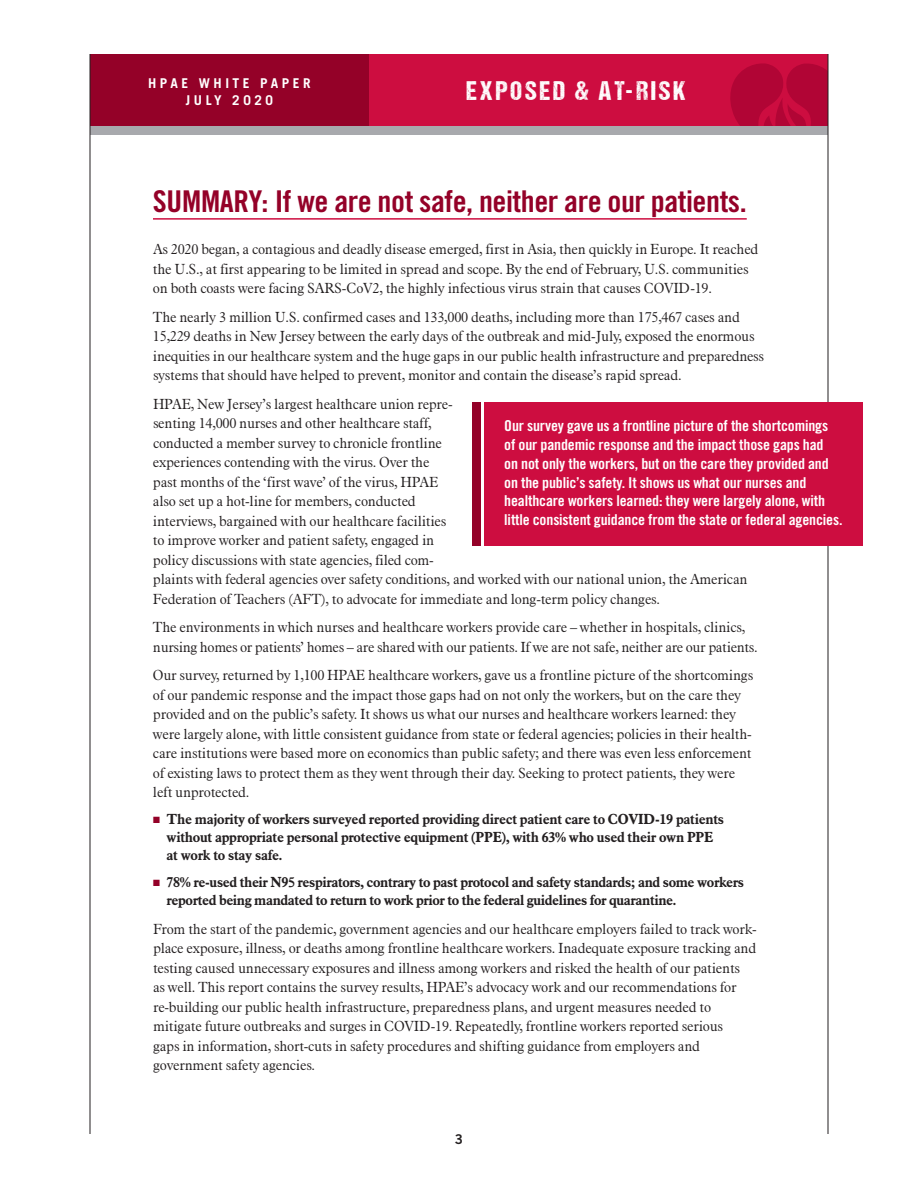
<style>
.page{position:relative;width:918px;height:1188px;background:#fff}
.page>*{position:absolute;margin:0;border:0;box-sizing:border-box;transform-origin:0 0}
.t1{font:30px "Trade Gothic Bold Cond Twenty";letter-spacing:-.015em;color:#940128;scale:1.05 1}
.t2{font:27px "DCC Ash";letter-spacing:.11em;color:#fff}
.t3{font:15px/18.8px "Trade Gothic Bold Cond Twenty";letter-spacing:-.01em;color:#fff;scale:1.05 1}
.t4{font:300 14.25px/19.5px "Aldine 721 BT";letter-spacing:-.02em;color:#231f20}
.t5{font:700 14.25px/18px "Aldine 721 BT";letter-spacing:-.02em;color:#231f20}
.t6{font:700 13.5px/17.1px "Trade Gothic";letter-spacing:.26em;color:#fff;text-align:center}
.t7{font:13.5px "Trade Gothic Bold Two";color:#231f20}
.s1{color:#940128}
</style>
<div class="page">
<div style="left:90px;top:54px;width:738px;height:76px;background:#cd0d40"></div>
<svg style="left:730px;top:63px;width:98px;height:63px"></svg>
<div style="left:90px;top:54px;width:279px;height:76px;background:#940128"></div>
<div style="left:90px;top:126px;width:738px;height:9px;background:#a8a9ad"></div>
<hr style="left:828px;top:54px;width:1px;height:1080px;background:#231f20">
<hr style="left:90px;top:54px;width:1px;height:1080px;background:#231f20">
<hr style="left:153px;top:218px;width:594px;height:2px;background:#cd0d40">
<div style="left:485px;top:402px;width:378px;height:144px;background:#cd0d40"></div>
<div style="left:472px;top:402px;width:10px;height:144px;background:#940128"></div>
<p class="t6" style="left:148px;top:75px;width:164px">HPAE WHITE PAPER<br>JULY 2020</p>
<h2 class="t2" style="left:467px;top:81px;width:221px">EXPOSED &amp; AT-RISK</h2>
<h1 class="t1" style="left:153px;top:190px;width:567px">SUMMARY: If we are not safe, neither are our patients.</h1>
<p class="t4" style="left:153px;top:241px;width:607px">As 2020 began, a contagious and deadly disease emerged, first in Asia, then quickly in Europe. It reached the U.S., at first appearing to be limited in spread and scope. By the end of February, U.S. communities on both coasts were facing SARS-CoV2, the highly infectious virus strain that causes COVID-19.</p>
<p class="t4" style="left:153px;top:308px;width:613px">The nearly 3 million U.S. confirmed cases and 133,000 deaths, including more than 175,467 cases and 15,229 deaths in New Jersey between the early days of the outbreak and mid-July, exposed the enormous inequities in our healthcare system and the huge gaps in our public health infrastructure and preparedness systems that should have helped to prevent, monitor and contain the disease’s rapid spread.</p>
<p class="t4" style="left:153px;top:395px;width:596px">HPAE, New Jersey’s largest healthcare union repre-<br>senting 14,000 nurses and other healthcare staff,<br>conducted a member survey to chronicle frontline<br>experiences contending with the virus. Over the<br>past months of the ‘first wave’ of the virus, HPAE<br>also set up a hot-line for members, conducted<br>interviews, bargained with our healthcare facilities<br>to improve worker and patient safety, engaged in<br>policy discussions with state agencies, filed com-<br>plaints with federal agencies over safety conditions, and worked with our national union, the American Federation of Teachers (AFT), to advocate for immediate and long-term policy changes.</p>
<p class="t4" style="left:153px;top:619px;width:606px">The environments in which nurses and healthcare workers provide care – whether in hospitals, clinics, nursing homes or patients’ homes – are shared with our patients. If we are not safe, neither are our patients.</p>
<p class="t4" style="left:153px;top:667px;width:602px">Our survey, returned by 1,100 HPAE healthcare workers, gave us a frontline picture of the shortcomings of our pandemic response and the impact those gaps had on not only the workers, but on the care they provided and on the public’s safety. It shows us what our nurses and healthcare workers learned: they were largely alone, with little consistent guidance from state or federal agencies; policies in their health&shy;care institutions were based more on economics than public safety; and there was even less enforcement of existing laws to protect them as they went through their day. Seeking to protect patients, they were left unprotected.</p>
<p class="t5" style="left:167px;top:811px;width:559px;text-indent:-14px"><span class="s1">■</span> The majority of workers surveyed reported providing direct patient care to COVID-19 patients without appropriate personal protective equipment (PPE), with 63% who used their own PPE at work to stay safe.</p>
<p class="t5" style="left:167px;top:874px;width:579px;text-indent:-14px"><span class="s1">■</span> 78% re-used their N95 respirators, contrary to past protocol and safety standards; and some workers reported being mandated to return to work prior to the federal guidelines for quarantine.</p>
<p class="t4" style="left:153px;top:920px;width:605px">From the start of the pandemic, government agencies and our healthcare employers failed to track work&shy;place exposure, illness, or deaths among frontline healthcare workers. Inadequate exposure tracking and testing caused unnecessary exposures and illness among workers and risked the health of our patients<br>as well. This report contains the survey results, HPAE’s advocacy work and our recommendations for re-building our public health infrastructure, preparedness plans, and urgent measures needed to mitigate future outbreaks and surges in COVID-19. Repeatedly, frontline workers reported serious<br>gaps in information, short-cuts in safety procedures and shifting guidance from employers and government safety agencies.</p>
<p class="t3" style="left:504px;top:418px;width:324px">Our survey gave us a frontline picture of the shortcomings of our pandemic response and the impact those gaps had<br>on not only the workers, but on the care they provided and on the public’s safety. It shows us what our nurses and healthcare workers learned: they were largely alone, with little consistent guidance from the state or federal agencies.</p>
<p class="t7" style="left:455px;top:1134px;width:10px">3</p>
</div>
